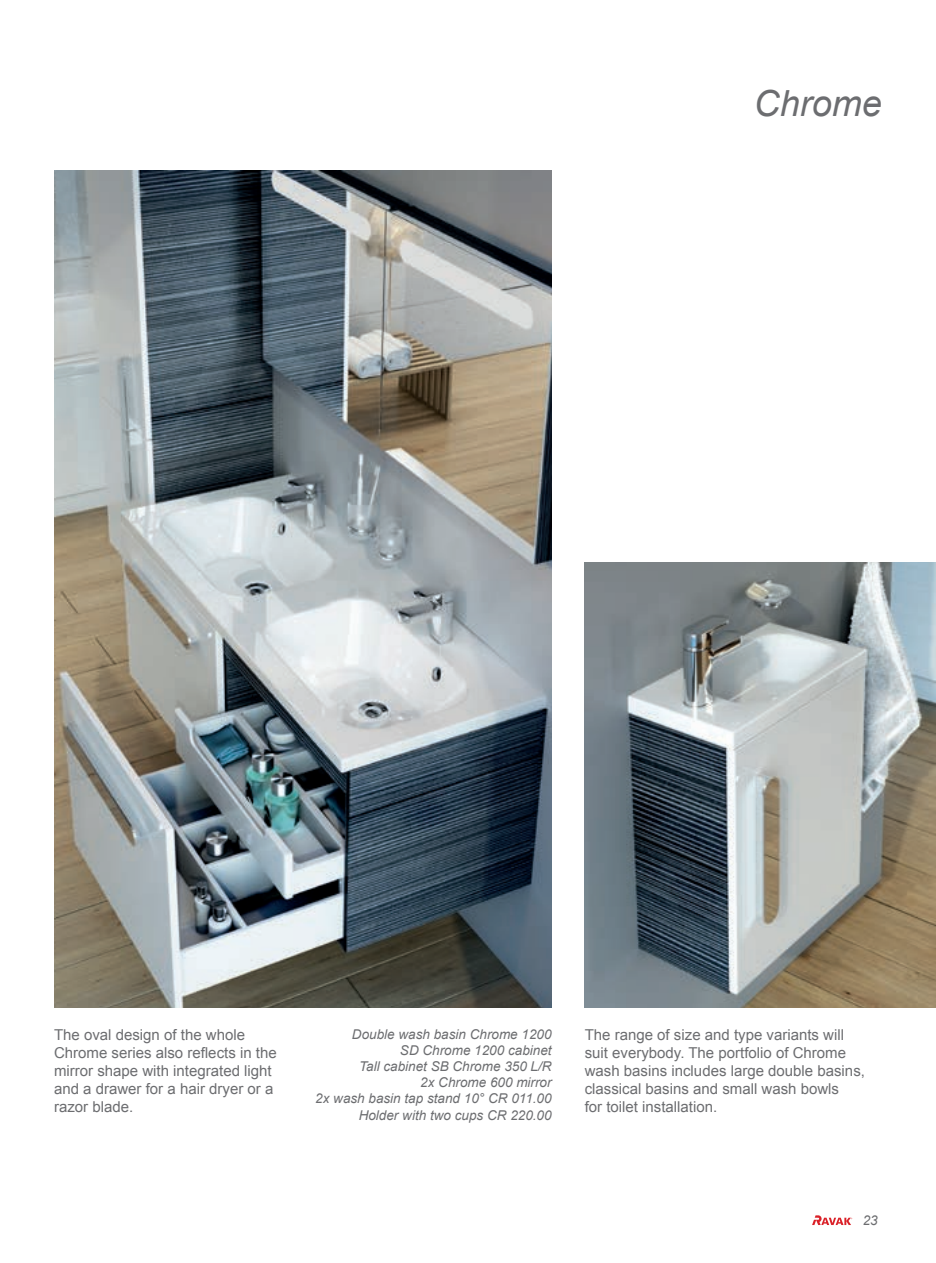
<style>
.page{position:relative;width:936px;height:1263px;background:#fff}
.page>*{position:absolute;margin:0;border:0;box-sizing:border-box;transform-origin:0 0}
.t1{font:italic 36px "Arial";color:#6c6d70}
.t2{font:15px/18px "Arial";color:#6c6d70}
.t3{font:italic 13.5px/16.2px "Arial";color:#6c6d70;text-align:right}
</style>
<div class="page">
<svg style="left:812px;top:1215px;width:40px;height:10px"></svg>
<img style="left:584px;top:562px;width:351px;height:446px">
<img style="left:54px;top:170px;width:497px;height:838px">
<h1 class="t1" style="left:753px;top:80px;width:130px">Chrome</h1>
<p class="t2" style="left:54px;top:1025px;width:224px">The oval design of the whole<br>Chrome series also reflects in the mirror shape with integrated light and a drawer for a hair dryer or a razor blade.</p>
<p class="t2" style="left:584px;top:1025px;width:282px">The range of size and type variants will suit everybody. The portfolio of Chrome wash basins includes large double basins, classical basins and small wash bowls<br>for toilet installation.</p>
<p class="t3" style="left:315px;top:1026px;width:238px">Double wash basin Chrome 1200<br>SD Chrome 1200 cabinet<br>Tall cabinet SB Chrome 350 L/R<br>2x Chrome 600 mirror<br>2x wash basin tap stand 10° CR 011.00<br>Holder with two cups CR 220.00</p>
<p class="t3" style="left:862px;top:1212px;width:17px">23</p>
</div>
